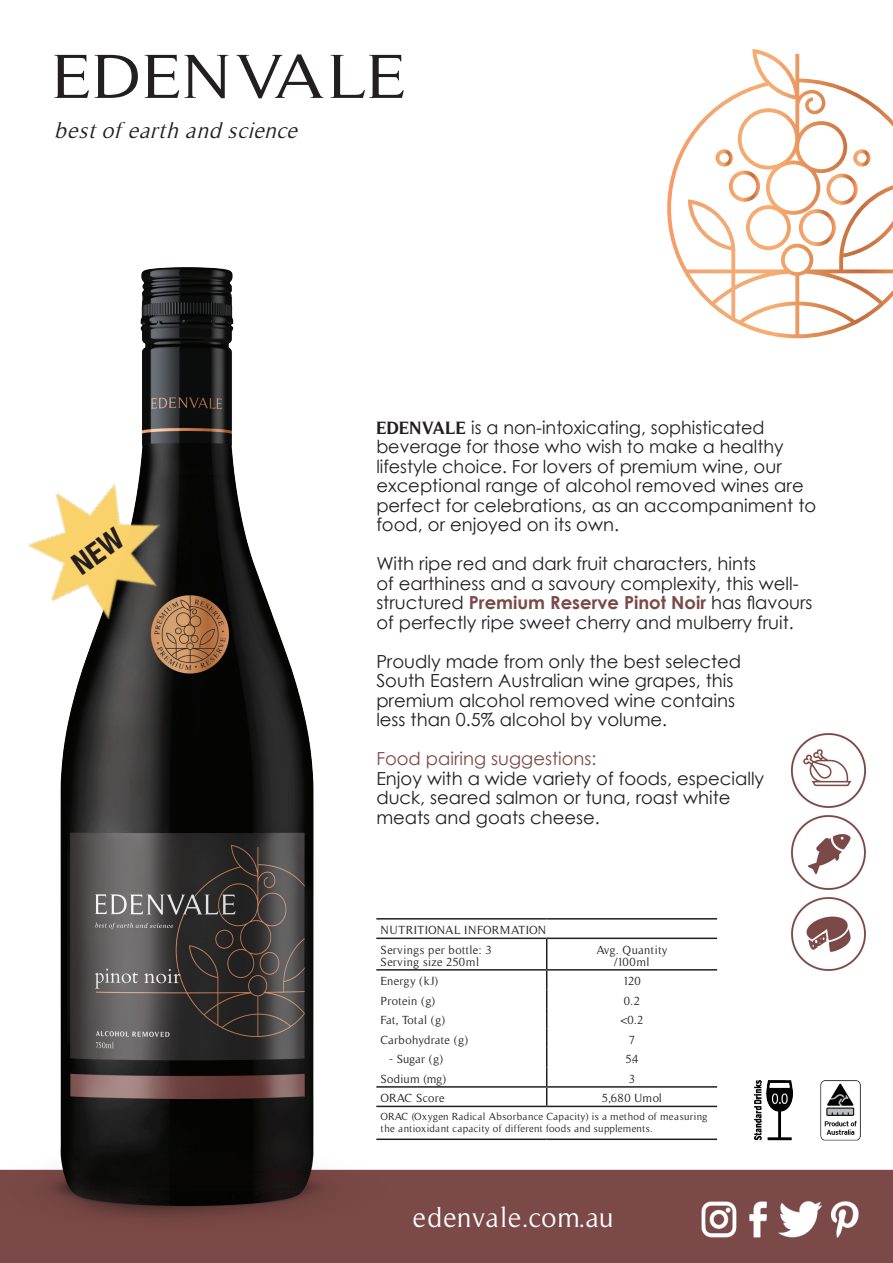
<style>
.page{position:relative;width:893px;height:1263px;background:#fff}
.page>*{position:absolute;margin:0;border:0;box-sizing:border-box;transform-origin:0 0}
.t1{font:63.6px "Timeless";color:#231f20;scale:1.13 1}
.t2{font:28.5px "Timeless";letter-spacing:.01em;color:#fff}
.t3{font:italic 22.5px "Timeless";color:#231f20}
.t4{font:18px/19.5px "Century Gothic";color:#231f20}
.t5{font:18px "Century Gothic";color:#7b4947}
.t6{font:12px/19.5px "Timeless";letter-spacing:.025em;color:#231f20}
.t7{font:12px "Timeless";color:#231f20}
.t8{font:12px "Timeless";letter-spacing:.005em;color:#231f20}
.t9{font:10.5px/12px "Timeless";letter-spacing:.025em;color:#231f20}
.s1{font-family:"Timeless";font-weight:700}
.s2{font-weight:700;color:#7b4947}
</style>
<div class="page">
<div style="left:449px;top:1170px;width:444px;height:93px;background:#7b4947"></div>
<img style="left:0;top:267px;width:449px;height:996px">
<img style="left:701px;top:1201px;width:157px;height:36px">
<svg style="left:667px;top:49px;width:226px;height:289px"></svg>
<svg style="left:799px;top:174px;width:59px;height:72px"></svg>
<svg style="left:853px;top:149px;width:17px;height:18px"></svg>
<svg style="left:716px;top:149px;width:44px;height:53px"></svg>
<img style="left:754px;top:1080px;width:107px;height:60px">
<hr style="left:376px;top:918px;width:171px;height:1px;background:#231f20">
<hr style="left:547px;top:918px;width:170px;height:1px;background:#231f20">
<hr style="left:376px;top:937px;width:171px;height:2px;background:#231f20">
<hr style="left:547px;top:937px;width:170px;height:2px;background:#231f20">
<hr style="left:546px;top:939px;width:1px;height:30px;background:#231f20">
<hr style="left:376px;top:969px;width:171px;height:1px;background:#231f20">
<hr style="left:547px;top:969px;width:170px;height:1px;background:#231f20">
<hr style="left:376px;top:1086px;width:171px;height:2px;background:#231f20">
<hr style="left:547px;top:1086px;width:170px;height:2px;background:#231f20">
<svg style="left:546px;top:970px;width:1px;height:136px"></svg>
<hr style="left:376px;top:1106px;width:171px;height:1px;background:#231f20">
<hr style="left:547px;top:1106px;width:170px;height:1px;background:#231f20">
<hr style="left:376px;top:1138px;width:171px;height:2px;background:#231f20">
<hr style="left:547px;top:1138px;width:170px;height:2px;background:#231f20">
<img style="left:792px;top:897px;width:73px;height:73px">
<img style="left:792px;top:815px;width:73px;height:74px">
<img style="left:792px;top:734px;width:73px;height:73px">
<img style="left:3px;top:455px;width:184px;height:185px">
<div style="left:70px;top:527px;width:56px;height:48px;background:#fad26b"></div>
<h1 class="t1" style="left:51px;top:41px;width:316px">EDENVALE</h1>
<p class="t3" style="left:54px;top:118px;width:251px">bestofearth and science</p>
<p class="t4" style="left:376px;top:417px;width:441px"><span class="s1">EDENVALE</span> is a non-intoxicating, sophisticated beverage for those who wish to make a healthy lifestyle choice. For lovers of premium wine, our exceptional range of alcohol removed wines are perfect for celebrations, as an accompaniment to food, or enjoyed on its own.</p>
<p class="t4" style="left:376px;top:554px;width:438px">With ripe red and dark fruit characters, hints<br>of earthiness and a savoury complexity, this well&shy;structured <span class="s2">Premium Reserve Pinot Noir</span> has flavours of perfectly ripe sweet cherry and mulberry fruit.</p>
<p class="t4" style="left:376px;top:651px;width:366px">Proudly made from only the best selected South Eastern Australian wine grapes, this premium alcohol removed wine contains less than 0.5% alcohol by volume.</p>
<p class="t5" style="left:376px;top:746px;width:222px">Food pairing suggestions:</p>
<p class="t4" style="left:376px;top:768px;width:389px">Enjoy with a wide variety of foods, especially duck, seared salmon or tuna, roast white meats and goats cheese.</p>
<p class="t6" style="left:381px;top:920px;width:167px">NUTRITIONAL INFORMATION<br>Servings per bottle: 3</p>
<p class="t6" style="left:381px;top:952px;width:100px">Serving size 250ml</p>
<p class="t6" style="left:596px;top:943px;width:73px;line-height:12px;text-align:center">Avg. Quantity /100ml</p>
<p class="t8" style="left:381px;top:974px;width:59px">Energy (kJ)</p>
<p class="t6" style="left:623px;top:971px;width:19px">120</p>
<p class="t6" style="left:381px;top:991px;width:56px">Protein (g)</p>
<p class="t6" style="left:624px;top:991px;width:18px">0.2</p>
<p class="t7" style="left:381px;top:1013px;width:66px">Fat, Total (g)</p>
<p class="t6" style="left:620px;top:1010px;width:25px">&lt;0.2</p>
<p class="t6" style="left:381px;top:1030px;width:89px">Carbohydrate (g)</p>
<p class="t6" style="left:629px;top:1030px;width:8px">7</p>
<p class="t6" style="left:389px;top:1049px;width:56px">- Sugar (g)</p>
<p class="t6" style="left:625px;top:1049px;width:14px">5.4</p>
<p class="t6" style="left:381px;top:1069px;width:67px">Sodium (mg)</p>
<p class="t6" style="left:629px;top:1069px;width:8px">3</p>
<p class="t6" style="left:381px;top:1088px;width:66px">ORAC Score</p>
<p class="t6" style="left:602px;top:1088px;width:62px">5,680 Umol</p>
<p class="t9" style="left:381px;top:1111px;width:329px">ORAC (Oxygen Radical Absorbance Capacity) is a method of measuring the antioxidant capacity of different foods and supplements.</p>
<h2 class="t2" style="left:413px;top:1202px;width:202px">edenvale.com.au</h2>
</div>
